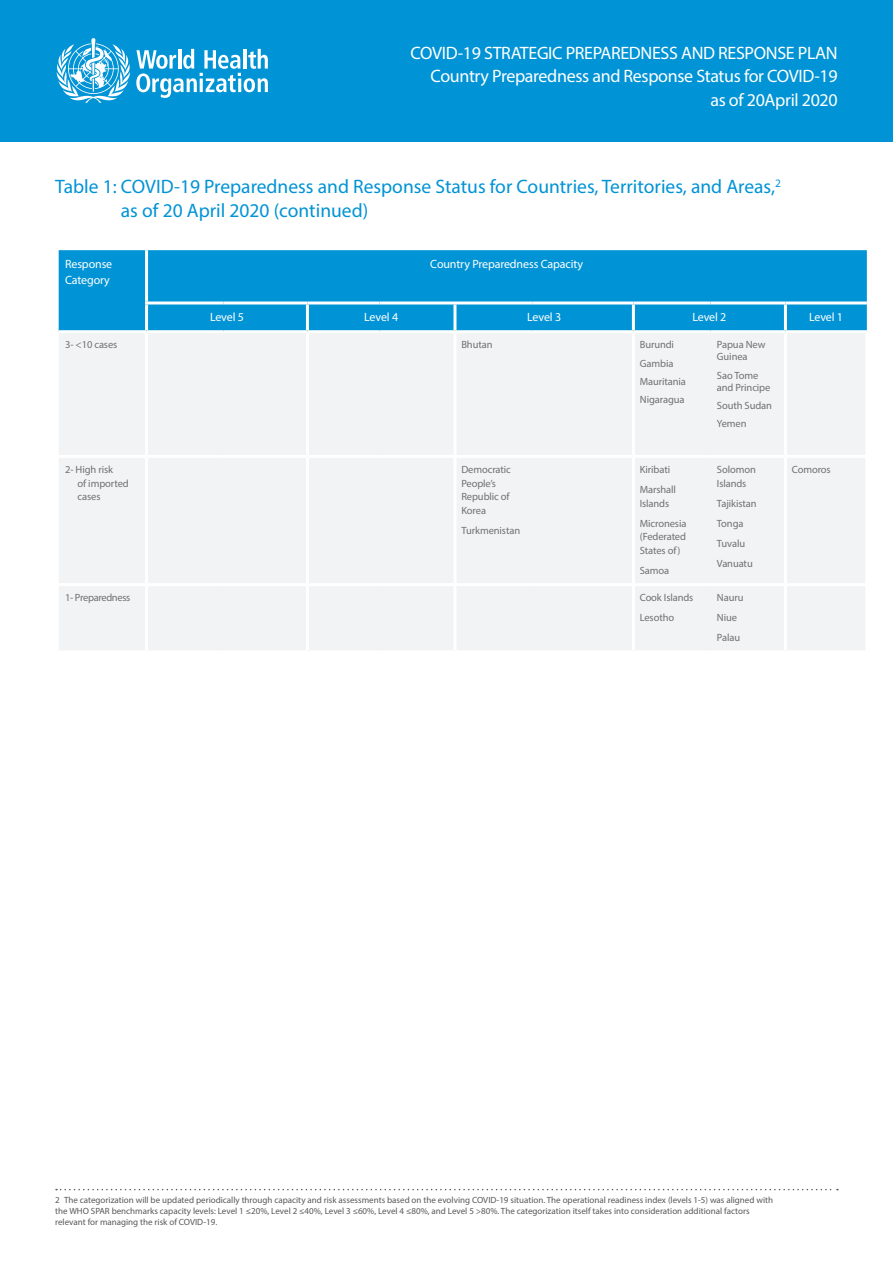
<style>
.page{position:relative;width:893px;height:1263px;background:#fff}
.page>*{position:absolute;margin:0;border:0;box-sizing:border-box;transform-origin:0 0}
.t1{font:19.5px/23.4px "Myriad Pro";color:#0093d5}
.t2{font:18px/23.4px "Myriad Pro";letter-spacing:-.02em;color:#fff;text-align:right}
.t3{font:12px/15.6px "Myriad Pro";letter-spacing:-.01em;color:#fff}
.t4{font:10.5px/20px "Myriad Pro";letter-spacing:-.01em;color:#707070}
.t5{font:10.5px "Myriad Pro";letter-spacing:-.03em;color:#707070}
.t6{font:9px/10.8px "Myriad Pro";color:#57585a}
</style>
<div class="page">
<div style="left:0;top:0;width:893px;height:141px;background:#0093d5"></div>
<svg style="left:56px;top:38px;width:212px;height:65px"></svg>
<svg style="left:56px;top:1189px;width:782px;height:1px"></svg>
<div style="left:59px;top:250px;width:808px;height:80px;background:#0093d5"></div>
<div style="left:59px;top:333px;width:806px;height:317px;background:#f2f3f4"></div>
<hr style="left:306px;top:304px;width:3px;height:26px;background:#fff">
<hr style="left:453px;top:304px;width:3px;height:26px;background:#fff">
<hr style="left:632px;top:304px;width:3px;height:26px;background:#fff">
<hr style="left:145px;top:304px;width:3px;height:26px;background:#fff">
<hr style="left:784px;top:304px;width:3px;height:26px;background:#fff">
<hr style="left:145px;top:250px;width:3px;height:51px;background:#fff">
<hr style="left:145px;top:301px;width:79px;height:3px;background:#fff">
<hr style="left:224px;top:301px;width:83px;height:3px;background:#fff">
<hr style="left:307px;top:301px;width:72px;height:3px;background:#fff">
<hr style="left:379px;top:301px;width:76px;height:3px;background:#fff">
<hr style="left:455px;top:301px;width:77px;height:3px;background:#fff">
<hr style="left:532px;top:301px;width:101px;height:3px;background:#fff">
<hr style="left:633px;top:301px;width:78px;height:3px;background:#fff">
<hr style="left:711px;top:301px;width:74px;height:3px;background:#fff">
<hr style="left:785px;top:301px;width:82px;height:3px;background:#fff">
<hr style="left:306px;top:333px;width:3px;height:122px;background:#fff">
<hr style="left:306px;top:458px;width:3px;height:125px;background:#fff">
<hr style="left:306px;top:586px;width:3px;height:64px;background:#fff">
<hr style="left:147px;top:455px;width:77px;height:3px;background:#fff">
<hr style="left:224px;top:455px;width:83px;height:3px;background:#fff">
<hr style="left:307px;top:455px;width:72px;height:3px;background:#fff">
<hr style="left:379px;top:455px;width:76px;height:3px;background:#fff">
<hr style="left:455px;top:455px;width:77px;height:3px;background:#fff">
<hr style="left:532px;top:455px;width:101px;height:3px;background:#fff">
<hr style="left:633px;top:455px;width:78px;height:3px;background:#fff">
<hr style="left:711px;top:455px;width:74px;height:3px;background:#fff">
<hr style="left:147px;top:583px;width:77px;height:3px;background:#fff">
<hr style="left:224px;top:583px;width:83px;height:3px;background:#fff">
<hr style="left:307px;top:583px;width:72px;height:3px;background:#fff">
<hr style="left:379px;top:583px;width:76px;height:3px;background:#fff">
<hr style="left:455px;top:583px;width:77px;height:3px;background:#fff">
<hr style="left:532px;top:583px;width:101px;height:3px;background:#fff">
<hr style="left:633px;top:583px;width:78px;height:3px;background:#fff">
<hr style="left:711px;top:583px;width:74px;height:3px;background:#fff">
<hr style="left:145px;top:333px;width:3px;height:122px;background:#fff">
<hr style="left:59px;top:455px;width:88px;height:3px;background:#fff">
<hr style="left:145px;top:458px;width:3px;height:125px;background:#fff">
<hr style="left:59px;top:583px;width:88px;height:3px;background:#fff">
<hr style="left:145px;top:586px;width:3px;height:64px;background:#fff">
<hr style="left:785px;top:455px;width:83px;height:3px;background:#fff">
<hr style="left:784px;top:333px;width:3px;height:122px;background:#fff">
<hr style="left:784px;top:458px;width:3px;height:125px;background:#fff">
<hr style="left:785px;top:583px;width:83px;height:3px;background:#fff">
<hr style="left:784px;top:586px;width:3px;height:64px;background:#fff">
<hr style="left:453px;top:333px;width:3px;height:122px;background:#fff">
<hr style="left:632px;top:333px;width:3px;height:122px;background:#fff">
<hr style="left:453px;top:458px;width:3px;height:125px;background:#fff">
<hr style="left:632px;top:458px;width:3px;height:125px;background:#fff">
<hr style="left:453px;top:586px;width:3px;height:64px;background:#fff">
<hr style="left:632px;top:586px;width:3px;height:64px;background:#fff">
<h2 class="t2" style="left:410px;top:41px;width:429px">COVID-19 STRATEGIC PREPAREDNESS AND RESPONSE PLAN<br>Country Preparedness and Response Status for COVID-19<br>as of 20April 2020</h2>
<h1 class="t1" style="left:121px;top:175px;width:662px;text-indent:-66px">Table 1: COVID-19 Preparedness and Response Status for Countries, Territories, and Areas,<sup>2 </sup>as of 20 April 2020 (continued)</h1>
<h3 class="t3" style="left:65px;top:256px;width:49px">Response<br>Category</h3>
<h3 class="t3" style="left:430px;top:256px;width:154px">Country Preparedness Capacity</h3>
<h3 class="t3" style="left:210px;top:309px;width:35px">Level 5</h3>
<h3 class="t3" style="left:364px;top:309px;width:35px">Level 4</h3>
<h3 class="t3" style="left:527px;top:309px;width:35px">Level 3</h3>
<h3 class="t3" style="left:692px;top:309px;width:35px">Level 2</h3>
<h3 class="t3" style="left:809px;top:309px;width:35px">Level 1</h3>
<p class="t4" style="left:65px;top:335px;width:54px">3- &lt;10 cases</p>
<p class="t4" style="left:461px;top:335px;width:33px">Bhutan</p>
<p class="t4" style="left:640px;top:335px;width:48px;line-height:18.5px">Burundi<br>Gambia<br>Mauritania<br>Nigaragua</p>
<p class="t4" style="left:717px;top:339px;width:50px;line-height:12px">Papua New<br>Guinea</p>
<p class="t4" style="left:717px;top:369px;width:55px;line-height:12px">Sao Tome and Principe</p>
<p class="t4" style="left:717px;top:396px;width:57px;line-height:18.3px">South Sudan<br>Yemen</p>
<p class="t4" style="left:78px;top:462px;width:53px;line-height:13.6px;text-indent:-13px">2- High risk<br>of imported cases</p>
<p class="t4" style="left:461px;top:462px;width:51px;line-height:13.6px">Democratic<br>People’s<br>Republic of<br>Korea</p>
<p class="t4" style="left:461px;top:520px;width:60px">Turkmenistan</p>
<p class="t4" style="left:640px;top:459px;width:38px">Kiribati<br>Marshall</p>
<p class="t4" style="left:640px;top:493px;width:48px">Islands<br>Micronesia</p>
<p class="t4" style="left:640px;top:530px;width:48px;line-height:13.6px">(Federated<br>States of)</p>
<p class="t4" style="left:640px;top:560px;width:31px">Samoa</p>
<p class="t4" style="left:717px;top:462px;width:40px;line-height:13.6px">Solomon<br>Islands</p>
<p class="t4" style="left:717px;top:493px;width:41px">Tajikistan<br>Tonga<br>Tuvalu<br>Vanuatu</p>
<p class="t5" style="left:65px;top:591px;width:67px">1- Preparedness</p>
<p class="t4" style="left:640px;top:587px;width:55px">Cook Islands<br>Lesotho</p>
<p class="t4" style="left:717px;top:587px;width:28px">Nauru<br>Niue<br>Palau</p>
<p class="t4" style="left:792px;top:459px;width:40px">Comoros</p>
<p class="t6" style="left:55px;top:1194px;width:719px">2 The categorization will be updated periodically through capacity and risk assessments based on the evolving COVID-19 situation. The operational readiness index (levels 1-5) was aligned with the WHO SPAR benchmarks capacity levels: Level 1 ≤20%, Level 2 ≤40%, Level 3 ≤60%, Level 4 ≤80%, and Level 5 &gt;80%. The categorization itself takes into consideration additional factors relevant for managing the risk of COVID-19.</p>
</div>
